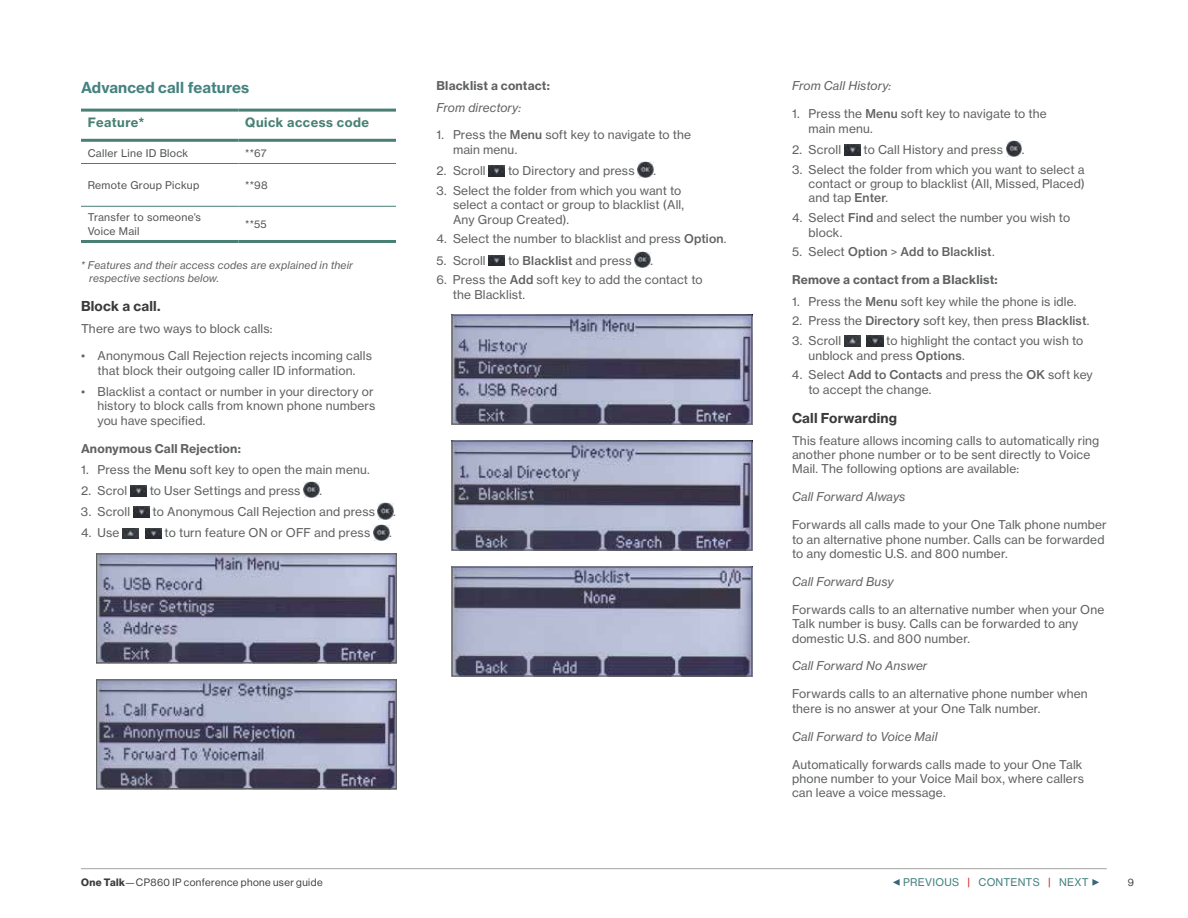
<style>
.page{position:relative;width:1188px;height:918px;background:#fff}
.page>*{position:absolute;margin:0;border:0;box-sizing:border-box;transform-origin:0 0}
.t1{font:15px "N Haas Grotesk TX Std 75 Bd";letter-spacing:.01em;color:#458380}
.t2{font:13.5px "N Haas Grotesk TX Std 75 Bd";letter-spacing:.015em;color:#3b3b3b}
.t3{font:12.75px "N Haas Grotesk TX Std 75 Bd";letter-spacing:.04em;color:#498074}
.t4{font:12px/14.4px "N Haas Grotesk TX Std 55 Rg";letter-spacing:.015em;color:#606261}
.t5{font:12px "N Haas Grotesk TX Std 56 It";letter-spacing:.01em;color:#606261}
.t6{font:12px "N Haas Grotesk TX Std 75 Bd";letter-spacing:.015em;color:#606261}
.t7{font:12px "N Haas Grotesk TX Std 65 Md";letter-spacing:.015em;color:#606261}
.t8{font:10.5px/13.5px "N Haas Grotesk TX Std 55 Rg";letter-spacing:.025em;color:#545555}
.t9{font:10.5px/12.6px "N Haas Grotesk TX Std 56 It";letter-spacing:.015em;color:#606261}
.t10{font:10.5px "N Haas Grotesk DS Std 55 Rg";letter-spacing:.045em;color:#3b3b3b}
.t11{font:10.5px "N Haas Grotesk TX Std 55 Rg";letter-spacing:.025em;color:#458380}
.s1{font-family:"N Haas Grotesk TX Std 65 Md"}
.s2{font-family:"N Haas Grotesk TX Std 55 Rg"}
.s3{font-family:"N Haas Grotesk DS Std 75 Bd"}
.s4{color:#d41214}
</style>
<div class="page">
<svg style="left:1092px;top:879px;width:7px;height:7px"></svg>
<svg style="left:893px;top:879px;width:7px;height:7px"></svg>
<hr style="left:81px;top:868px;width:1026px;height:1px;background:#a5a3a1">
<svg style="left:81px;top:138px;width:315px;height:68px"></svg>
<hr style="left:81px;top:139px;width:157px;height:3px;background:#498074">
<hr style="left:238px;top:139px;width:158px;height:3px;background:#498074">
<hr style="left:81px;top:163px;width:157px;height:1px;background:#498074">
<hr style="left:238px;top:163px;width:158px;height:1px;background:#498074">
<hr style="left:81px;top:206px;width:157px;height:1px;background:#498074">
<hr style="left:81px;top:240px;width:157px;height:3px;background:#498074">
<hr style="left:238px;top:206px;width:158px;height:1px;background:#498074">
<hr style="left:238px;top:240px;width:158px;height:3px;background:#498074">
<hr style="left:81px;top:109px;width:157px;height:3px;background:#498074">
<hr style="left:238px;top:109px;width:158px;height:3px;background:#498074">
<img style="left:130px;top:486px;width:17px;height:10px">
<img style="left:304px;top:482px;width:15px;height:16px">
<img style="left:133px;top:507px;width:16px;height:11px">
<img style="left:378px;top:503px;width:15px;height:16px">
<img style="left:123px;top:528px;width:16px;height:11px">
<img style="left:145px;top:528px;width:16px;height:11px">
<img style="left:373px;top:524px;width:16px;height:16px">
<img style="left:98px;top:555px;width:297px;height:106px">
<div style="left:96px;top:553px;width:301px;height:110px;border:1px solid #606261"></div>
<img style="left:98px;top:681px;width:297px;height:106px">
<div style="left:96px;top:679px;width:301px;height:110px;border:1px solid #606261"></div>
<img style="left:489px;top:166px;width:16px;height:10px">
<img style="left:638px;top:162px;width:16px;height:16px">
<img style="left:489px;top:255px;width:16px;height:11px">
<img style="left:635px;top:251px;width:16px;height:16px">
<img style="left:454px;top:317px;width:296px;height:106px">
<div style="left:452px;top:315px;width:300px;height:110px;border:1px solid #606261"></div>
<img style="left:454px;top:443px;width:296px;height:106px">
<div style="left:452px;top:441px;width:300px;height:110px;border:1px solid #606261"></div>
<img style="left:454px;top:569px;width:296px;height:106px">
<div style="left:452px;top:567px;width:300px;height:110px;border:1px solid #606261"></div>
<img style="left:844px;top:145px;width:16px;height:10px">
<img style="left:1006px;top:140px;width:16px;height:17px">
<img style="left:844px;top:336px;width:16px;height:10px">
<img style="left:867px;top:336px;width:16px;height:10px">
<p class="t1" style="left:81px;top:78px;width:170px">Advanced call features</p>
<p class="t3" style="left:88px;top:114px;width:58px">Feature*</p>
<p class="t3" style="left:245px;top:114px;width:125px">Quick access code</p>
<p class="t8" style="left:88px;top:146px;width:102px">Caller Line ID Block</p>
<p class="t8" style="left:245px;top:146px;width:23px">**67</p>
<p class="t8" style="left:88px;top:178px;width:113px">Remote Group Pickup</p>
<p class="t8" style="left:245px;top:178px;width:24px">**98</p>
<p class="t8" style="left:88px;top:211px;width:115px">Transfer to someone’s<br>Voice Mail</p>
<p class="t8" style="left:245px;top:217px;width:23px">**55</p>
<p class="t9" style="left:89px;top:259px;width:265px;text-indent:-8px">* Features and their access codes are explained in their respective sections below.</p>
<p class="t2" style="left:81px;top:298px;width:81px">Block a call.</p>
<p class="t4" style="left:81px;top:321px;width:193px">There are two ways to block calls:</p>
<p class="t4" style="left:81px;top:349px;width:292px;text-align:center">• Anonymous Call Rejection rejects incoming calls that block their outgoing caller ID information.</p>
<p class="t4" style="left:98px;top:384px;width:279px;text-indent:-16px">• Blacklist a contact or number in your directory or history to block calls from known phone numbers you have specified.</p>
<p class="t6" style="left:81px;top:441px;width:161px">Anonymous Call Rejection:</p>
<p class="t4" style="left:81px;top:462px;width:290px">1. Press the <span class="s1">Menu</span> soft key to open the main menu.</p>
<p class="t4" style="left:81px;top:483px;width:48px">2. Scrol</p>
<p class="t4" style="left:150px;top:483px;width:152px">to User Settings and press</p>
<p class="t4" style="left:319px;top:483px;width:4px">.</p>
<p class="t4" style="left:81px;top:505px;width:51px">3. Scroll</p>
<p class="t4" style="left:153px;top:505px;width:224px">to Anonymous Call Rejection and press</p>
<p class="t4" style="left:393px;top:505px;width:4px">.</p>
<p class="t4" style="left:81px;top:526px;width:40px">4. Use</p>
<p class="t4" style="left:165px;top:526px;width:207px">to turn feature ON or OFF and press</p>
<p class="t4" style="left:389px;top:526px;width:4px">.</p>
<p class="t6" style="left:436px;top:78px;width:115px">Blacklist a contact:</p>
<p class="t5" style="left:436px;top:100px;width:86px">From directory:</p>
<p class="t4" style="left:453px;top:128px;width:240px;text-indent:-16px">1. Press the <span class="s1">Menu</span> soft key to navigate to the main menu.</p>
<p class="t4" style="left:436px;top:163px;width:51px">2. Scroll</p>
<p class="t4" style="left:508px;top:163px;width:128px">to Directory and press</p>
<p class="t4" style="left:654px;top:163px;width:4px">.</p>
<p class="t4" style="left:453px;top:183px;width:233px;text-indent:-16px">3. Select the folder from which you want to select a contact or group to blacklist (All,<br>Any Group Created).</p>
<p class="t4" style="left:437px;top:232px;width:292px">4. Select the number to blacklist and press <span class="s1">Option</span>.</p>
<p class="t4" style="left:437px;top:253px;width:51px">5. Scroll</p>
<p class="t4" style="left:508px;top:253px;width:125px">to <span class="s1">Blacklist</span> and press</p>
<p class="t4" style="left:651px;top:253px;width:4px">.</p>
<p class="t4" style="left:453px;top:273px;width:251px;text-indent:-16px">6. Press the <span class="s1">Add</span> soft key to add the contact to the Blacklist.</p>
<p class="t5" style="left:792px;top:79px;width:101px">From Call History:</p>
<p class="t4" style="left:808px;top:107px;width:240px;text-indent:-16px">1. Press the <span class="s1">Menu</span> soft key to navigate to the main menu.</p>
<p class="t4" style="left:792px;top:142px;width:51px">2. Scroll</p>
<p class="t4" style="left:864px;top:142px;width:141px">to Call History and press</p>
<p class="t4" style="left:1022px;top:142px;width:4px">.</p>
<p class="t4" style="left:809px;top:162px;width:278px;text-align:justify;text-indent:-16px">3. Select the folder from which you want to select a contact or group to blacklist (All, Missed, Placed) and tap <span class="s1">Enter</span>.</p>
<p class="t4" style="left:809px;top:211px;width:263px;text-indent:-16px">4. Select <span class="s1">Find</span> and select the number you wish to block.</p>
<p class="t7" style="left:792px;top:245px;width:204px"><span class="s2">5. Select</span> Option <span class="s2">&gt;</span> Add to Blacklist<span class="s2">.</span></p>
<p class="t6" style="left:792px;top:272px;width:207px">Remove a contact from a Blacklist:</p>
<p class="t4" style="left:792px;top:294px;width:286px">1. Press the <span class="s1">Menu</span> soft key while the phone is idle.</p>
<p class="t4" style="left:792px;top:314px;width:299px">2. Press the <span class="s1">Directory</span> soft key, then press <span class="s1">Blacklist</span>.</p>
<p class="t4" style="left:792px;top:334px;width:51px">3. Scroll</p>
<p class="t4" style="left:808px;top:334px;width:276px;text-indent:78px">to highlight the contact you wish to unblock and press <span class="s1">Options</span>.</p>
<p class="t4" style="left:808px;top:368px;width:286px;text-indent:-16px">4. Select <span class="s1">Add to Contacts</span> and press the <span class="s1">OK</span> soft key to accept the change.</p>
<p class="t2" style="left:792px;top:410px;width:107px">Call Forwarding</p>
<p class="t4" style="left:792px;top:433px;width:309px">This feature allows incoming calls to automatically ring another phone number or to be sent directly to Voice<br>Mail. The following options are available:</p>
<p class="t5" style="left:792px;top:490px;width:115px">Call Forward Always</p>
<p class="t4" style="left:792px;top:518px;width:316px">Forwards all calls made to your One Talk phone number to an alternative phone number. Calls can be forwarded to any domestic U.S. and 800 number.</p>
<p class="t5" style="left:792px;top:574px;width:103px">Call Forward Busy</p>
<p class="t4" style="left:792px;top:602px;width:314px">Forwards calls to an alternative number when your One<br>Talk number is busy. Calls can be forwarded to any domestic U.S. and 800 number.</p>
<p class="t5" style="left:792px;top:659px;width:137px">Call Forward No Answer</p>
<p class="t4" style="left:792px;top:687px;width:297px">Forwards calls to an alternative phone number when there is no answer at your One Talk number.</p>
<p class="t5" style="left:792px;top:729px;width:147px">Call Forward to Voice Mail</p>
<p class="t4" style="left:792px;top:757px;width:294px">Automatically forwards calls made to your One Talk phone number to your Voice Mail box, where callers can leave a voice message.</p>
<p class="t10" style="left:81px;top:876px;width:243px"><span class="s3">One Talk</span>—CP860 IP conference phone user guide</p>
<p class="t11" style="left:903px;top:876px;width:187px">PREVIOUS <span class="s4">|</span> CONTENTS <span class="s4">|</span> NEXT</p>
<p class="t10" style="left:1128px;top:876px;width:8px">9</p>
</div>
